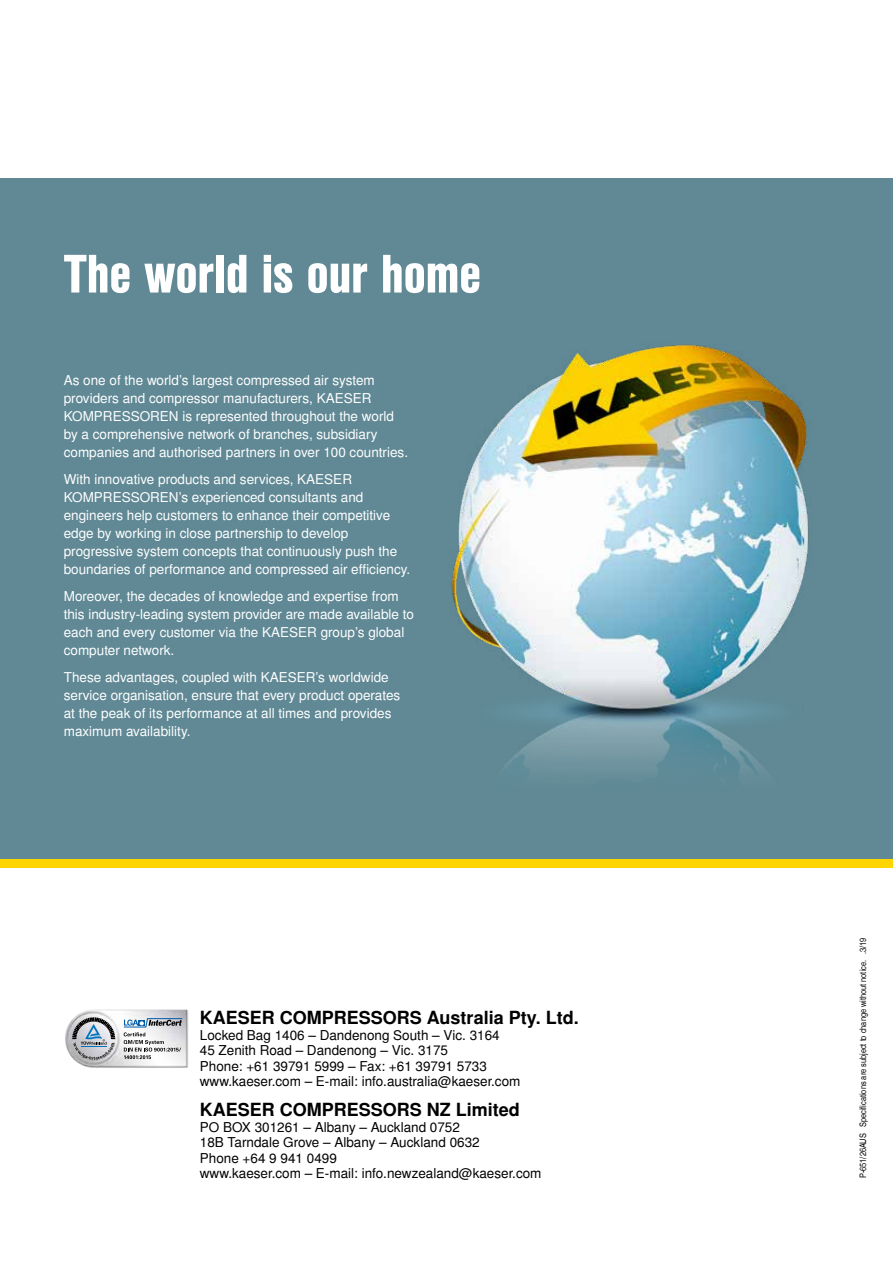
<style>
.page{position:relative;width:893px;height:1263px;background:#fff}
.page>*{position:absolute;margin:0;border:0;box-sizing:border-box;transform-origin:0 0}
.t1{font:52.5px "Nimbus San L Bla Con";color:#fff}
.t2{font:700 18px "Nimbus San L";color:#000}
.t3{font:13.5px/18px "Nimbus San L";color:#fff}
.t4{font:13.5px/15.6px "Nimbus San L";color:#000}
.t5{font:9px "Nimbus San L Reg Con";color:#000}
</style>
<div class="page">
<div style="left:0;top:179px;width:893px;height:680px;background:#608995"></div>
<img style="left:451px;top:344px;width:358px;height:427px">
<div style="left:0;top:859px;width:893px;height:8px;background:#ffd500"></div>
<img style="left:65px;top:1009px;width:124px;height:59px">
<img style="left:73px;top:1060px;width:42px;height:1px">
<img style="left:72px;top:1017px;width:44px;height:43px">
<img style="left:72px;top:1017px;width:43px;height:22px">
<svg style="left:73px;top:1018px;width:42px;height:42px"></svg>
<svg style="left:124px;top:1018px;width:58px;height:41px"></svg>
<h1 class="t1" style="left:64px;top:234px;width:419px">The world is our home</h1>
<p class="t3" style="left:64px;top:372px;width:346px">As one of the world’s largest compressed air system providers and compressor manufacturers, KAESER KOMPRESSOREN is represented throughout the world by a comprehensive network of branches, subsidiary companies and authorised partners in over 100 countries.</p>
<p class="t3" style="left:64px;top:471px;width:348px">With innovative products and services, KAESER KOMPRESSOREN’s experienced consultants and engineers help customers to enhance their competitive edge by working in close partnership to develop progressive system concepts that continuously push the boundaries of performance and compressed air efficiency.</p>
<p class="t3" style="left:64px;top:588px;width:352px">Moreover, the decades of knowledge and expertise from this industry-leading system provider are made available to each and every customer via the KAESER group’s global computer network.</p>
<p class="t3" style="left:64px;top:669px;width:338px">These advantages, coupled with KAESER’s worldwide service organisation, ensure that every product operates at the peak of its performance at all times and provides maximum availability.</p>
<h2 class="t2" style="left:200px;top:1007px;width:380px">KAESER COMPRESSORS Australia Pty. Ltd.</h2>
<p class="t4" style="left:200px;top:1027px;width:322px">Locked Bag 1406 – Dandenong South – Vic. 3164<br>45 Zenith Road – Dandenong – Vic. 3175<br>Phone: +61 39791 5999 – Fax: +61 39791 5733 www.kaeser.com – E-mail: info.australia@kaeser.com</p>
<h2 class="t2" style="left:200px;top:1099px;width:321px">KAESER COMPRESSORS NZ Limited</h2>
<p class="t4" style="left:200px;top:1119px;width:343px">PO BOX 301261 – Albany – Auckland 0752<br>18B Tarndale Grove – Albany – Auckland 0632<br>Phone +64 9 941 0499<br>www.kaeser.com – E-mail: info.newzealand@kaeser.com</p>
<p class="t5" style="left:857px;top:1178px;width:242px;rotate:-90deg">P-651/26AUS Specifications are subject to change without notice. .3/19</p>
</div>
